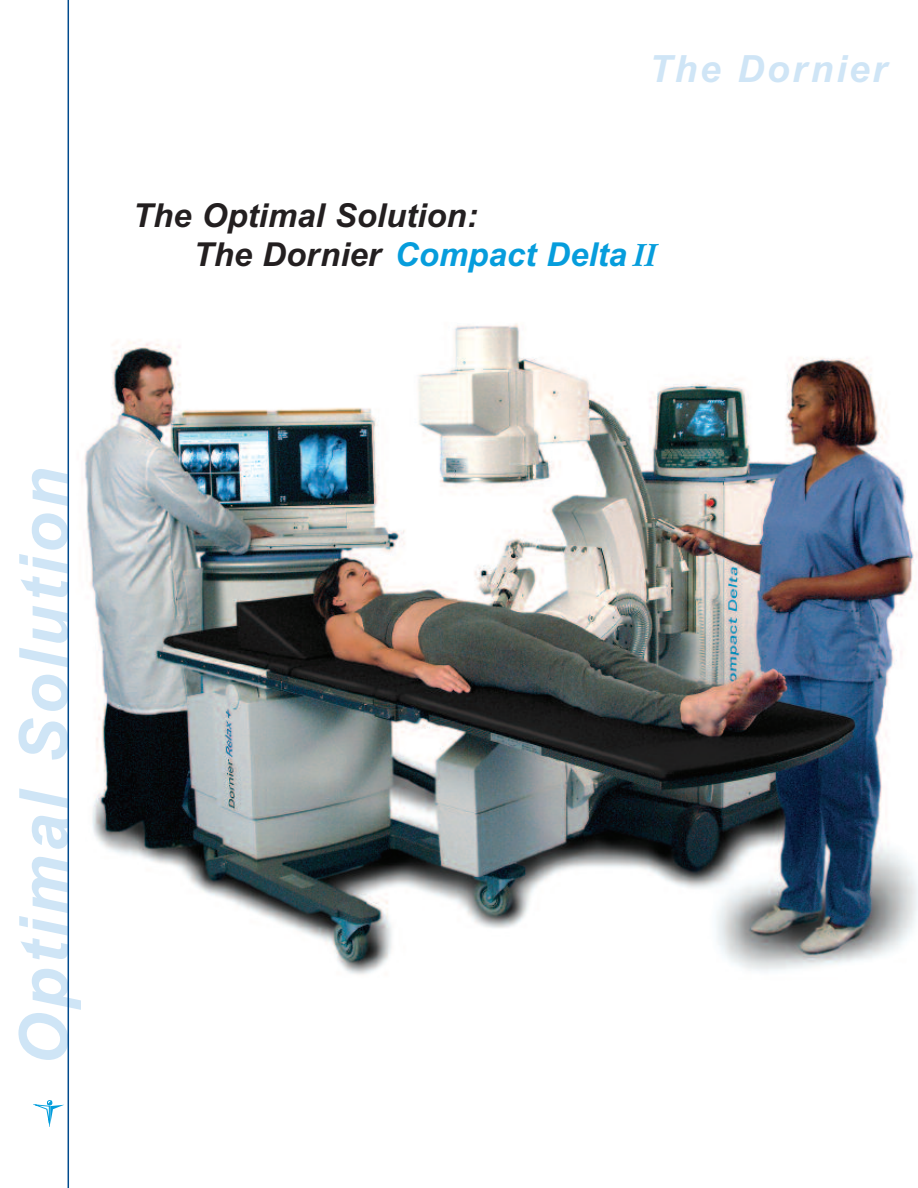
<style>
.page{position:relative;width:918px;height:1188px;background:#fff}
.page>*{position:absolute;margin:0;border:0;box-sizing:border-box;transform-origin:0 0}
.t1{font:italic 700 67.5px "Arial";letter-spacing:.055em;color:#cfe5f6}
.t2{font:italic 700 37.5px "Arial";letter-spacing:.065em;color:#cfe5f6}
.t3{font:italic 700 33px/39px "Arial";color:#231f20}
.s1{color:#069ddc}
.s2{font-family:"Corporate A";color:#069ddc}
</style>
<div class="page">
<img style="left:67px;top:297px;width:851px;height:700px">
<svg style="left:34px;top:1100px;width:30px;height:26px"></svg>
<hr style="left:68px;top:0;width:1px;height:1188px;background:#004a8d">
<p class="t2" style="left:649px;top:47px;width:239px">The Dornier</p>
<p class="t3" style="left:194px;top:196px;width:464px;text-indent:-61px">The Optimal Solution:<br>The Dornier <span class="s1">Compact Delta</span> <span class="s2">II</span></p>
<h1 class="t1" style="left:5px;top:1066px;width:600px;rotate:-90deg">Optimal Solution</h1>
</div>
